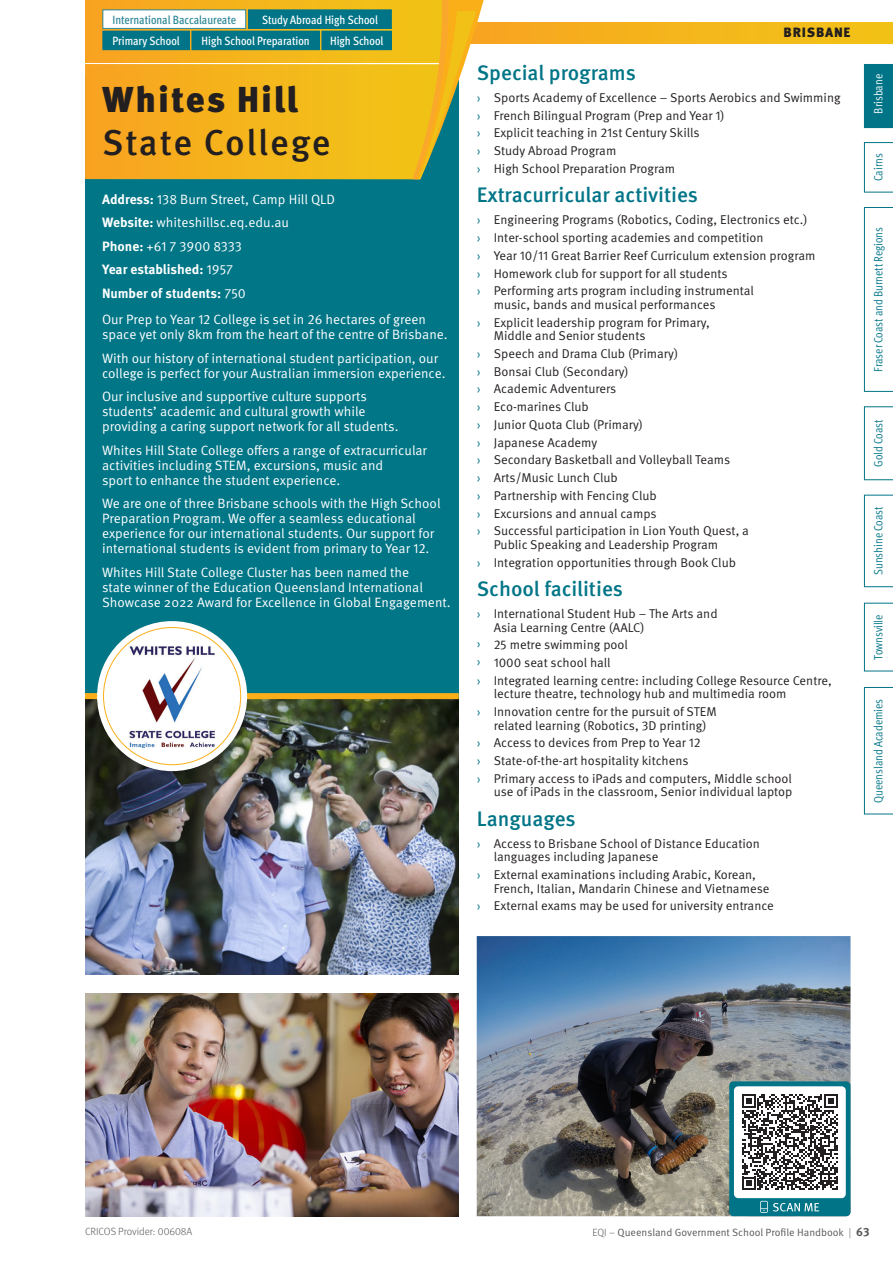
<style>
.page{position:relative;width:893px;height:1263px;background:#fff}
.page>*{position:absolute;margin:0;border:0;box-sizing:border-box;transform-origin:0 0}
.Heading_2{font:500 36px/43.2px "Meta OT";letter-spacing:.045em;color:#231f20}
.Heading_3{font:500 21px "Meta OT";color:#017587}
.Body{font:13.5px/15px "Meta OT Norm";color:#fff}
.Body-2{font:700 13.5px "Meta OT";letter-spacing:-.005em;color:#fff}
.t1{font:900 13.5px "Meta OT";letter-spacing:.06em;color:#231f20}
.t2{font:12.75px/13.5px "Meta OT Norm";color:#231f20}
.Tabs{font:12px "Meta OT Cond Norm";letter-spacing:-.005em;color:#017587}
.Cyan_Box_Text{font:500 condensed 12px "Meta OT";color:#fff}
.Heading_3-2{font:500 condensed 12px "Meta OT";letter-spacing:-.005em;color:#2c8798}
.Tabs-2{font:12px "Meta OT Cond Norm";color:#fff}
.t3{font:10.5px "Meta OT Norm";color:#57585a}
.t4{font:300 10.5px "Meta OT";color:#57585a}
.s1{font-weight:900}
.s2{font-family:"Meta OT";font-weight:700}
.s3{font-family:"Meta OT Norm";font-weight:400}
.s4{color:#017587}
.s5{font-family:"Meta OT";font-weight:300}
.s6{font-family:"Meta OT";font-weight:700;font-size:12px}
</style>
<div class="page">
<div style="left:864px;top:64px;width:29px;height:64px;background:#017587"></div>
<svg style="left:864px;top:142px;width:29px;height:50px"></svg>
<svg style="left:864px;top:207px;width:29px;height:185px"></svg>
<svg style="left:864px;top:406px;width:29px;height:74px"></svg>
<svg style="left:864px;top:495px;width:29px;height:92px"></svg>
<svg style="left:864px;top:603px;width:29px;height:68px"></svg>
<svg style="left:864px;top:687px;width:29px;height:127px"></svg>
<img style="left:85px;top:699px;width:374px;height:275px">
<img style="left:85px;top:993px;width:374px;height:223px">
<div style="left:85px;top:74px;width:374px;height:622px;background:#007687"></div>
<div style="left:85px;top:693px;width:374px;height:6px;background:#faaf18"></div>
<div style="left:97px;top:621px;width:150px;height:150px;background:#fff;border-radius:50%"></div>
<img style="left:129px;top:646px;width:86px;height:101px">
<img style="left:477px;top:936px;width:373px;height:280px">
<div style="left:459px;top:22px;width:434px;height:21px;background:linear-gradient(to right,#f8a421,#f1c417)"></div>
<svg style="left:85px;top:0;width:402px;height:179px;background:#d1b240"></svg>
<div style="left:729px;top:1081px;width:121px;height:135px;background:#017587;border-radius:4px"></div>
<svg style="left:760px;top:1201px;width:59px;height:12px"></svg>
<div style="left:734px;top:1086px;width:112px;height:112px;background:#fff;border-radius:4px"></div>
<svg style="left:742px;top:1094px;width:96px;height:96px"></svg>
<p class="Heading_3-2" style="left:112px;top:12px;width:125px">International Baccalaureate</p>
<p class="Cyan_Box_Text" style="left:262px;top:12px;width:117px">Study Abroad High School</p>
<p class="Cyan_Box_Text" style="left:112px;top:33px;width:69px">Primary School</p>
<p class="Cyan_Box_Text" style="left:202px;top:33px;width:110px">High School Preparation</p>
<p class="Cyan_Box_Text" style="left:330px;top:33px;width:55px">High School</p>
<p class="Heading_2" style="left:102px;top:79px;width:230px"><span class="s1">Whites Hill<br></span>State College</p>
<p class="Body" style="left:102px;top:192px;width:234px"><span class="s2">Address:</span> 138 Burn Street, Camp Hill QLD</p>
<p class="Body" style="left:102px;top:215px;width:189px"><span class="s2">Website:</span> whiteshillsc.eq.edu.au</p>
<p class="Body" style="left:102px;top:239px;width:141px"><span class="s2">Phone:</span> +61 7 3900 8333</p>
<p class="Body-2" style="left:102px;top:261px;width:133px">Year established: <span class="s3">1957</span></p>
<p class="Body-2" style="left:102px;top:285px;width:145px">Number of students: <span class="s3">750</span></p>
<p class="Body" style="left:102px;top:312px;width:347px">Our Prep to Year 12 College is set in 26 hectares of green space yet only 8km from the heart of the centre of Brisbane.</p>
<p class="Body" style="left:102px;top:351px;width:345px">With our history of international student participation, our college is perfect for your Australian immersion experience.</p>
<p class="Body" style="left:102px;top:389px;width:298px">Our inclusive and supportive culture supports students’ academic and cultural growth while providing a caring support network for all students.</p>
<p class="Body" style="left:102px;top:443px;width:326px">Whites Hill State College offers a range of extracurricular activities including STEM, excursions, music and<br>sport to enhance the student experience.</p>
<p class="Body" style="left:102px;top:496px;width:340px">We are one of three Brisbane schools with the High School Preparation Program. We offer a seamless educational experience for our international students. Our support for international students is evident from primary to Year 12.</p>
<p class="Body" style="left:102px;top:565px;width:350px">Whites Hill State College Cluster has been named the<br>state winner of the Education Queensland International<br>Showcase 2022 Award for Excellence in Global Engagement.</p>
<p class="t1" style="left:784px;top:25px;width:68px">BRISBANE</p>
<p class="Heading_3" style="left:477px;top:59px;width:161px">Special programs</p>
<p class="t2" style="left:477px;top:91px;width:365px"><span class="s4">›</span> Sports Academy of Excellence – Sports Aerobics and Swimming</p>
<p class="t2" style="left:477px;top:109px;width:250px"><span class="s4">›</span> French Bilingual Program (Prep and Year 1)</p>
<p class="t2" style="left:477px;top:126px;width:224px"><span class="s4">›</span> Explicit teaching in 21st Century Skills</p>
<p class="t2" style="left:477px;top:144px;width:141px"><span class="s4">›</span> Study Abroad Program</p>
<p class="t2" style="left:477px;top:162px;width:200px"><span class="s4">›</span> High School Preparation Program</p>
<p class="Heading_3" style="left:477px;top:182px;width:223px">Extracurricular activities</p>
<p class="t2" style="left:477px;top:213px;width:332px"><span class="s4">›</span> Engineering Programs (Robotics, Coding, Electronics etc.)</p>
<p class="t2" style="left:477px;top:231px;width:288px"><span class="s4">›</span> Inter-school sporting academies and competition</p>
<p class="t2" style="left:477px;top:249px;width:340px"><span class="s4">›</span> Year 10/11 Great Barrier Reef Curriculum extension program</p>
<p class="t2" style="left:477px;top:266px;width:252px"><span class="s4">›</span> Homework club for support for all students</p>
<p class="t2" style="left:494px;top:284px;width:262px;text-indent:-17px"><span class="s4">›</span> Performing arts program including instrumental music, bands and musical performances</p>
<p class="t2" style="left:494px;top:315px;width:217px;text-indent:-17px"><span class="s4">›</span> Explicit leadership program for Primary,<br>Middle and Senior students</p>
<p class="t2" style="left:477px;top:347px;width:203px"><span class="s4">›</span> Speech and Drama Club (Primary)</p>
<p class="t2" style="left:477px;top:364px;width:154px"><span class="s4">›</span> Bonsai Club (Secondary)</p>
<p class="t2" style="left:477px;top:382px;width:141px"><span class="s4">›</span> Academic Adventurers</p>
<p class="t2" style="left:477px;top:400px;width:114px"><span class="s4">›</span> Eco-marines Club</p>
<p class="t2" style="left:477px;top:418px;width:168px"><span class="s4">›</span> Junior Quota Club (Primary)</p>
<p class="t2" style="left:477px;top:436px;width:122px"><span class="s4">›</span> Japanese Academy</p>
<p class="t2" style="left:477px;top:453px;width:255px"><span class="s4">›</span> Secondary Basketball and Volleyball Teams</p>
<p class="t2" style="left:477px;top:471px;width:143px"><span class="s4">›</span> Arts/Music Lunch Club</p>
<p class="t2" style="left:477px;top:489px;width:181px"><span class="s4">›</span> Partnership with Fencing Club</p>
<p class="t2" style="left:477px;top:507px;width:181px"><span class="s4">›</span> Excursions and annual camps</p>
<p class="t2" style="left:494px;top:524px;width:257px;text-indent:-17px"><span class="s4">›</span> Successful participation in Lion Youth Quest, a<br>Public Speaking and Leadership Program</p>
<p class="t2" style="left:477px;top:556px;width:261px"><span class="s4">›</span> Integration opportunities through Book Club</p>
<p class="Heading_3" style="left:477px;top:576px;width:148px">School facilities</p>
<p class="t2" style="left:494px;top:607px;width:225px;text-indent:-17px"><span class="s4">›</span> International Student Hub – The Arts and<br>Asia Learning Centre (AALC)</p>
<p class="t2" style="left:477px;top:638px;width:153px"><span class="s4">›</span> 25 metre swimming pool</p>
<p class="t2" style="left:477px;top:656px;width:135px"><span class="s4">›</span> 1000 seat school hall</p>
<p class="t2" style="left:494px;top:674px;width:339px;text-indent:-17px"><span class="s4">›</span> Integrated learning centre: including College Resource Centre, lecture theatre, technology hub and multimedia room</p>
<p class="t2" style="left:477px;top:705px;width:241px;text-align:center"><span class="s4">›</span> Innovation centre for the pursuit of STEM related learning (Robotics, 3D printing)</p>
<p class="t2" style="left:477px;top:736px;width:225px"><span class="s4">›</span> Access to devices from Prep to Year 12</p>
<p class="t2" style="left:477px;top:754px;width:213px"><span class="s4">›</span> State-of-the-art hospitality kitchens</p>
<p class="t2" style="left:477px;top:772px;width:317px;text-align:right"><span class="s4">›</span> Primary access to iPads and computers, Middle school use of iPads in the classroom, Senior individual laptop</p>
<p class="Heading_3" style="left:477px;top:805px;width:101px">Languages</p>
<p class="t2" style="left:494px;top:837px;width:268px;text-indent:-17px"><span class="s4">›</span> Access to Brisbane School of Distance Education languages including Japanese</p>
<p class="t2" style="left:494px;top:868px;width:277px;text-indent:-17px"><span class="s4">›</span> External examinations including Arabic, Korean,<br>French, Italian, Mandarin Chinese and Vietnamese</p>
<p class="t2" style="left:477px;top:899px;width:299px"><span class="s4">›</span> External exams may be used for university entrance</p>
<p class="Tabs-2" style="left:871px;top:114px;width:41px;rotate:-90deg">Brisbane</p>
<p class="Tabs" style="left:871px;top:181px;width:29px;rotate:-90deg">Cairns</p>
<p class="Tabs" style="left:871px;top:372px;width:146px;rotate:-90deg">Fraser Coast and Burnett Regions</p>
<p class="Tabs" style="left:871px;top:467px;width:48px;rotate:-90deg">Gold Coast</p>
<p class="Tabs" style="left:871px;top:575px;width:70px;rotate:-90deg">Sunshine Coast</p>
<p class="Tabs" style="left:871px;top:659px;width:46px;rotate:-90deg">Townsville</p>
<p class="Tabs" style="left:871px;top:803px;width:105px;rotate:-90deg">Queensland Academies</p>
<p class="t4" style="left:85px;top:1225px;width:109px">CRICOS Provider: 00608A</p>
<p class="t3" style="left:592px;top:1226px;width:279px"><span class="s5">EQI –</span> Queensland Government School Profile Handbook <span class="s5">|</span> <span class="s6">63</span></p>
</div>
